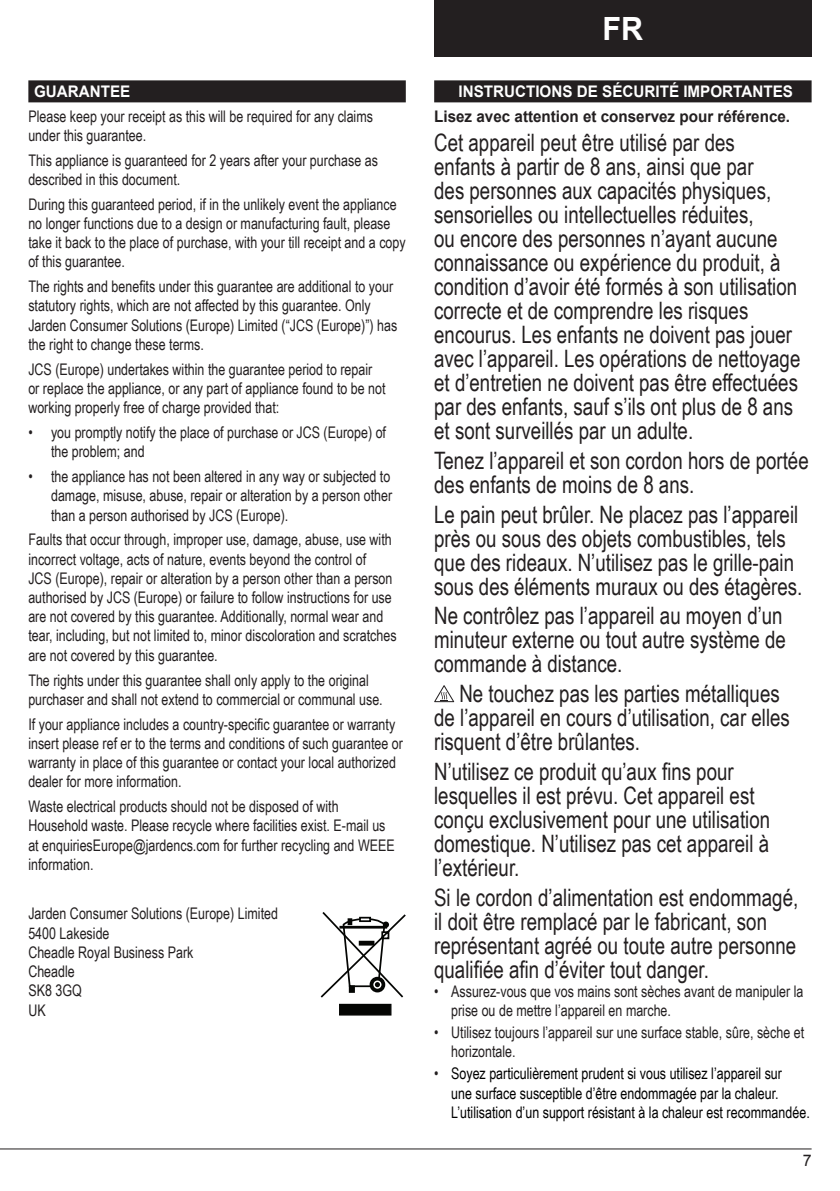
<style>
.page{position:relative;width:840px;height:1191px;background:#fff}
.page>*{position:absolute;margin:0;border:0;box-sizing:border-box;transform-origin:0 0}
.t1{font:700 32px "Arial";color:#fff;scale:.95 1}
.t2{font:24px/24px "Arial Narrow";color:#231f20;scale:.95 1}
.t3{font:16px/19.2px "Arial Narrow";color:#231f20;scale:.95 1}
.t4{font:16px/19.2px "Arial Narrow";color:#000;scale:.95 1}
.t5{font:700 16px "Arial";color:#231f20;scale:.95 1}
.t6{font:700 16px "Arial";color:#fff;scale:.95 1}
.t7{font:16px "Arial";color:#231f20}
.s1{color:#231f20}
</style>
<div class="page">
<hr style="left:0;top:1148px;width:811px;height:1px;background:#231f20">
<div style="left:28px;top:80px;width:377px;height:22px;background:#231f20"></div>
<svg style="left:320px;top:912px;width:85px;height:86px"></svg>
<div style="left:382px;top:921px;width:7px;height:6px;background:#040503;border-radius:50%"></div>
<div style="left:339px;top:1003px;width:52px;height:12px;background:#040503;border:1px solid #040503"></div>
<div style="left:434px;top:0;width:377px;height:57px;background:#231f20"></div>
<div style="left:434px;top:80px;width:377px;height:22px;background:#231f20"></div>
<svg style="left:434px;top:685px;width:20px;height:17px"></svg>
<p class="t6" style="left:34px;top:80px;width:103px">GUARANTEE</p>
<p class="t3" style="left:28px;top:106px;width:364px">Please keep your receipt as this will be required for any claims under this guarantee.</p>
<p class="t3" style="left:28px;top:150px;width:369px">This appliance is guaranteed for 2 years after your purchase as described in this document.</p>
<p class="t3" style="left:28px;top:194px;width:398px">During this guaranteed period, if in the unlikely event the appliance no longer functions due to a design or manufacturing fault, please take it back to the place of purchase, with your till receipt and a copy of this guarantee.</p>
<p class="t3" style="left:28px;top:276px;width:389px">The rights and benefits under this guarantee are additional to your statutory rights, which are not affected by this guarantee. Only Jarden Consumer Solutions (Europe) Limited (“JCS (Europe)”) has the right to change these terms.</p>
<p class="t3" style="left:28px;top:359px;width:377px">JCS (Europe) undertakes within the guarantee period to repair or replace the appliance, or any part of appliance found to be not working properly free of charge provided that:</p>
<p class="t3" style="left:51px;top:422px;width:354px;text-indent:-23px">• you promptly notify the place of purchase or JCS (Europe) of the problem; and</p>
<p class="t3" style="left:51px;top:466px;width:360px;text-indent:-23px">• the appliance has not been altered in any way or subjected to damage, misuse, abuse, repair or alteration by a person other than a person authorised by JCS (Europe).</p>
<p class="t3" style="left:28px;top:529px;width:389px">Faults that occur through, improper use, damage, abuse, use with incorrect voltage, acts of nature, events beyond the control of<br>JCS (Europe), repair or alteration by a person other than a person authorised by JCS (Europe) or failure to follow instructions for use are not covered by this guarantee. Additionally, normal wear and tear, including, but not limited to, minor discoloration and scratches are not covered by this guarantee.</p>
<p class="t3" style="left:28px;top:669px;width:374px">The rights under this guarantee shall only apply to the original purchaser and shall not extend to commercial or communal use.</p>
<p class="t3" style="left:28px;top:713px;width:395px">If your appliance includes a country-specific guarantee or warranty insert please ref er to the terms and conditions of such guarantee or warranty in place of this guarantee or contact your local authorized dealer for more information.</p>
<p class="t3" style="left:28px;top:796px;width:387px">Waste electrical products should not be disposed of with Household waste. Please recycle where facilities exist. E-mail us at enquiriesEurope@jardencs.com for further recycling and WEEE information.</p>
<p class="t3" style="left:28px;top:903px;width:264px">Jarden Consumer Solutions (Europe) Limited<br>5400 Lakeside<br>Cheadle Royal Business Park<br>Cheadle<br>SK8 3GQ<br>UK</p>
<h1 class="t1" style="left:602px;top:7px;width:44px">FR</h1>
<p class="t6" style="left:458px;top:80px;width:353px">INSTRUCTIONS DE SÉCURITÉ IMPORTANTES</p>
<p class="t5" style="left:434px;top:105px;width:376px">Lisez avec attention et conservez pour référence.</p>
<p class="t2" style="left:434px;top:130px;width:387px">Cet appareil peut être utilisé par des enfants à partir de 8 ans, ainsi que par<br>des personnes aux capacités physiques, sensorielles ou intellectuelles réduites,<br>ou encore des personnes n’ayant aucune connaissance ou expérience du produit, à condition d’avoir été formés à son utilisation correcte et de comprendre les risques encourus. Les enfants ne doivent pas jouer avec l’appareil. Les opérations de nettoyage et d’entretien ne doivent pas être effectuées par des enfants, sauf s’ils ont plus de 8 ans et sont surveillés par un adulte.</p>
<h2 class="t2" style="left:434px;top:448px;width:395px">Tenez l’appareil et son cordon hors de portée des enfants de moins de 8 ans.</h2>
<h2 class="t2" style="left:434px;top:501px;width:389px">Le pain peut brûler. Ne placez pas l’appareil près ou sous des objets combustibles, tels que des rideaux. N’utilisez pas le grille-pain sous des éléments muraux ou des étagères.</h2>
<h2 class="t2" style="left:434px;top:603px;width:371px">Ne contrôlez pas l’appareil au moyen d’un minuteur externe ou tout autre système de commande à distance.</h2>
<h2 class="t2" style="left:434px;top:681px;width:376px;text-indent:25px">Ne touchez pas les parties métalliques de l’appareil en cours d’utilisation, car elles risquent d’être brûlantes.</h2>
<h2 class="t2" style="left:434px;top:758px;width:355px">N’utilisez ce produit qu’aux fins pour lesquelles il est prévu. Cet appareil est conçu exclusivement pour une utilisation domestique. N’utilisez pas cet appareil à l’extérieur.</h2>
<h2 class="t2" style="left:434px;top:884px;width:384px">Si le cordon d’alimentation est endommagé, il doit être remplacé par le fabricant, son représentant agréé ou toute autre personne qualifiée afin d’éviter tout danger.</h2>
<p class="t3" style="left:451px;top:981px;width:372px;text-indent:-17px">• Assurez-vous que vos mains sont sèches avant de manipuler la prise ou de mettre l’appareil en marche.</p>
<p class="t3" style="left:451px;top:1022px;width:373px;text-indent:-17px">• Utilisez toujours l’appareil sur une surface stable, sûre, sèche et horizontale.</p>
<p class="t4" style="left:451px;top:1063px;width:379px;text-indent:-17px"><span class="s1">•</span> Soyez particulièrement prudent si vous utilisez l’appareil sur<br>une surface susceptible d’être endommagée par la chaleur.<br>L’utilisation d’un support résistant à la chaleur est recommandée.</p>
<p class="t7" style="left:802px;top:1150px;width:10px">7</p>
</div>
